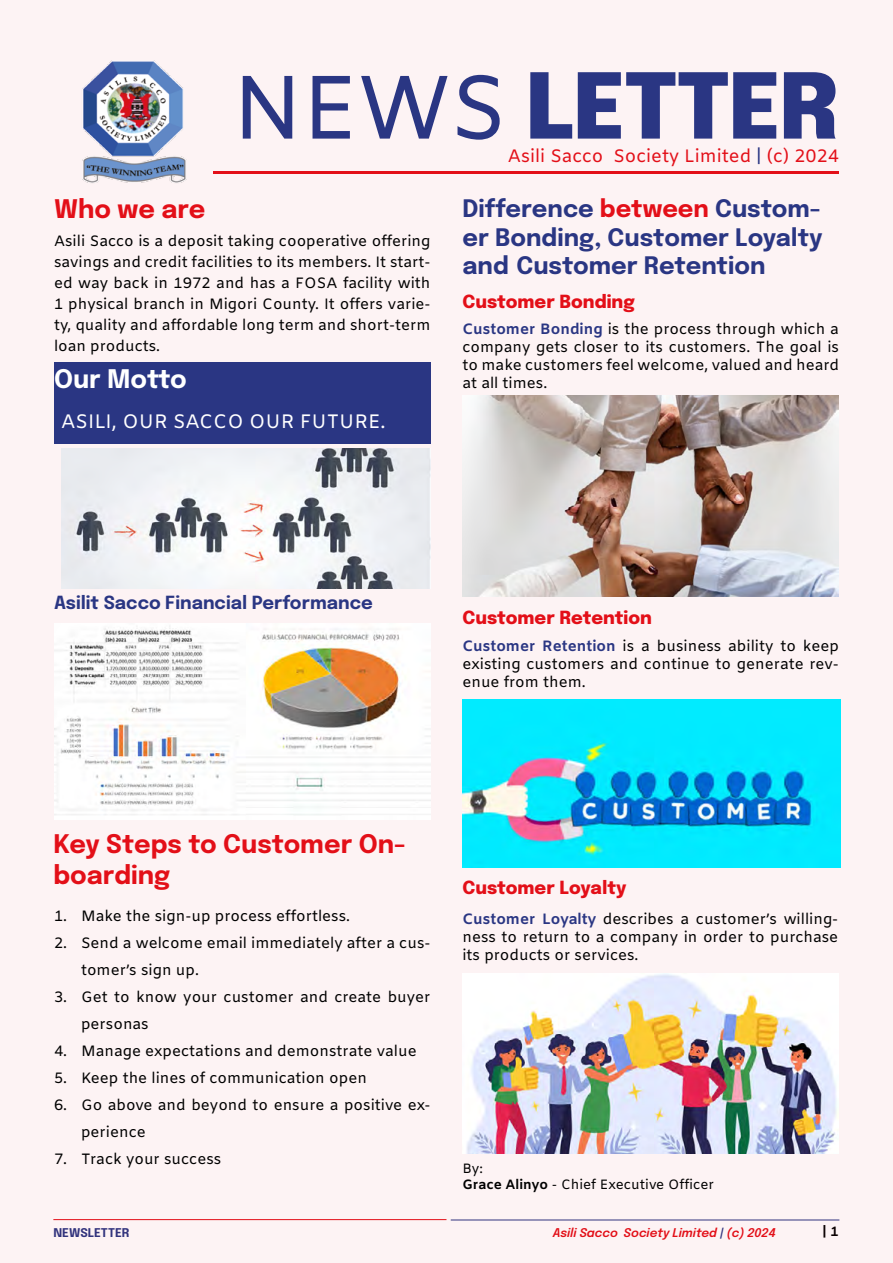
<style>
.page{position:relative;width:893px;height:1263px;background:#fdf3f4}
.page>*{position:absolute;margin:0;border:0;box-sizing:border-box;transform-origin:0 0}
.t1{font:900 90px "Epilogue";letter-spacing:-.025em;color:#2a3683}
.t2{font:700 25.5px/30.6px "Epilogue";color:#e30f18}
.t3{font:700 25.5px "Epilogue";color:#fff}
.t4{font:700 24px/28.8px "Epilogue";color:#2a3683;text-align:justify}
.t5{font:19.5px "Amiko";color:#fff}
.t6{font:800 18px "Epilogue";color:#e30f18}
.t7{font:18px "Amiko";color:#e30f18}
.t8{font:700 18px "Epilogue";color:#2a3683}
.t9{font:15px/18px "Amiko";color:#000;text-align:justify}
.t10{font:13.5px/16.2px "Amiko";color:#000}
.t11{font:700 13.5px "Amiko";color:#000}
.t12{font:italic 600 12px "Epilogue";color:#e30f18}
.t13{font:700 12px "Epilogue";color:#2a3683}
.s1{font-family:"Amiko";font-weight:400}
.s2{color:#2a3683}
.s3{color:#e30f18}
.s4{font-weight:700;color:#2a3683}
.s5{font-weight:700}
</style>
<div class="page">
<div style="left:54px;top:362px;width:377px;height:82px;background:#2a3683"></div>
<img style="left:82px;top:60px;width:105px;height:123px">
<hr style="left:213px;top:171px;width:626px;height:2px;background:#e30f18">
<img style="left:62px;top:449px;width:368px;height:140px">
<img style="left:54px;top:624px;width:377px;height:195px">
<img style="left:463px;top:395px;width:375px;height:201px">
<img style="left:463px;top:699px;width:377px;height:168px">
<img style="left:462px;top:973px;width:376px;height:180px">
<h1 class="t1" style="left:232px;top:35px;width:609px"><span class="s1">NEWS</span> LETTER</h1>
<p class="t7" style="left:508px;top:146px;width:333px">Asili Sacco Society Limited <span class="s2">|</span> (c) 2024</p>
<h2 class="t2" style="left:54px;top:191px;width:153px">Who we are</h2>
<p class="t9" style="left:54px;top:231px;width:378px;line-height:21px">Asili Sacco is a deposit taking cooperative offering savings and credit facilities to its members. It start&shy;ed way back in 1972 and has a FOSA facility with 1 physical branch in Migori County. It offers varie&shy;ty, quality and affordable long term and short-term loan products.</p>
<h2 class="t3" style="left:54px;top:359px;width:134px">Our Motto</h2>
<h3 class="t5" style="left:61px;top:410px;width:326px">ASILI, OUR SACCO OUR FUTURE.</h3>
<h3 class="t4" style="left:462px;top:192px;width:362px">Difference <span class="s3">between</span> Custom&shy;er Bonding, Customer Loyalty and Customer Retention</h3>
<p class="t6" style="left:462px;top:287px;width:174px">Customer Bonding</p>
<p class="t9" style="left:462px;top:321px;width:378px"><span class="s4">Customer Bonding</span> is the process through which a company gets closer to its customers. The goal is to make customers feel welcome, valued and heard at all times.</p>
<p class="t8" style="left:54px;top:588px;width:320px">Asilit Sacco Financial Performance</p>
<p class="t6" style="left:462px;top:604px;width:191px">Customer Retention</p>
<p class="t9" style="left:462px;top:638px;width:378px"><span class="s4">Customer Retention</span> is a business ability to keep existing customers and continue to generate rev&shy;enue from them.</p>
<h2 class="t2" style="left:53px;top:826px;width:354px">Key Steps to Customer On&shy;boarding</h2>
<p class="t9" style="left:54px;top:908px;width:298px">1. Make the sign-up process effortless.</p>
<p class="t9" style="left:81px;top:930px;width:351px;line-height:27px;text-indent:-27px">2. Send a welcome email immediately after a cus&shy;tomer’s sign up.</p>
<p class="t9" style="left:81px;top:984px;width:351px;line-height:27px;text-indent:-27px">3. Get to know your customer and create buyer personas</p>
<p class="t9" style="left:54px;top:1043px;width:364px">4. Manage expectations and demonstrate value</p>
<p class="t9" style="left:54px;top:1070px;width:314px">5. Keep the lines of communication open</p>
<p class="t9" style="left:81px;top:1092px;width:351px;line-height:27px;text-indent:-27px">6. Go above and beyond to ensure a positive ex&shy;perience</p>
<p class="t9" style="left:54px;top:1151px;width:169px">7. Track your success</p>
<p class="t6" style="left:462px;top:873px;width:166px">Customer Loyalty</p>
<p class="t9" style="left:462px;top:911px;width:377px"><span class="s4">Customer Loyalty</span> describes a customer’s willing&shy;ness to return to a company in order to purchase its products or services.</p>
<p class="t10" style="left:462px;top:1161px;width:253px">By:<br><span class="s5">Grace Alinyo</span> - Chief Executive Officer</p>
<p class="t13" style="left:53px;top:1223px;width:78px">NEWSLETTER</p>
<p class="t12" style="left:553px;top:1223px;width:225px">Asili Sacco Society Limited <span class="s2">|</span> (c) 2024</p>
<p class="t11" style="left:822px;top:1224px;width:18px">| 1</p>
</div>
